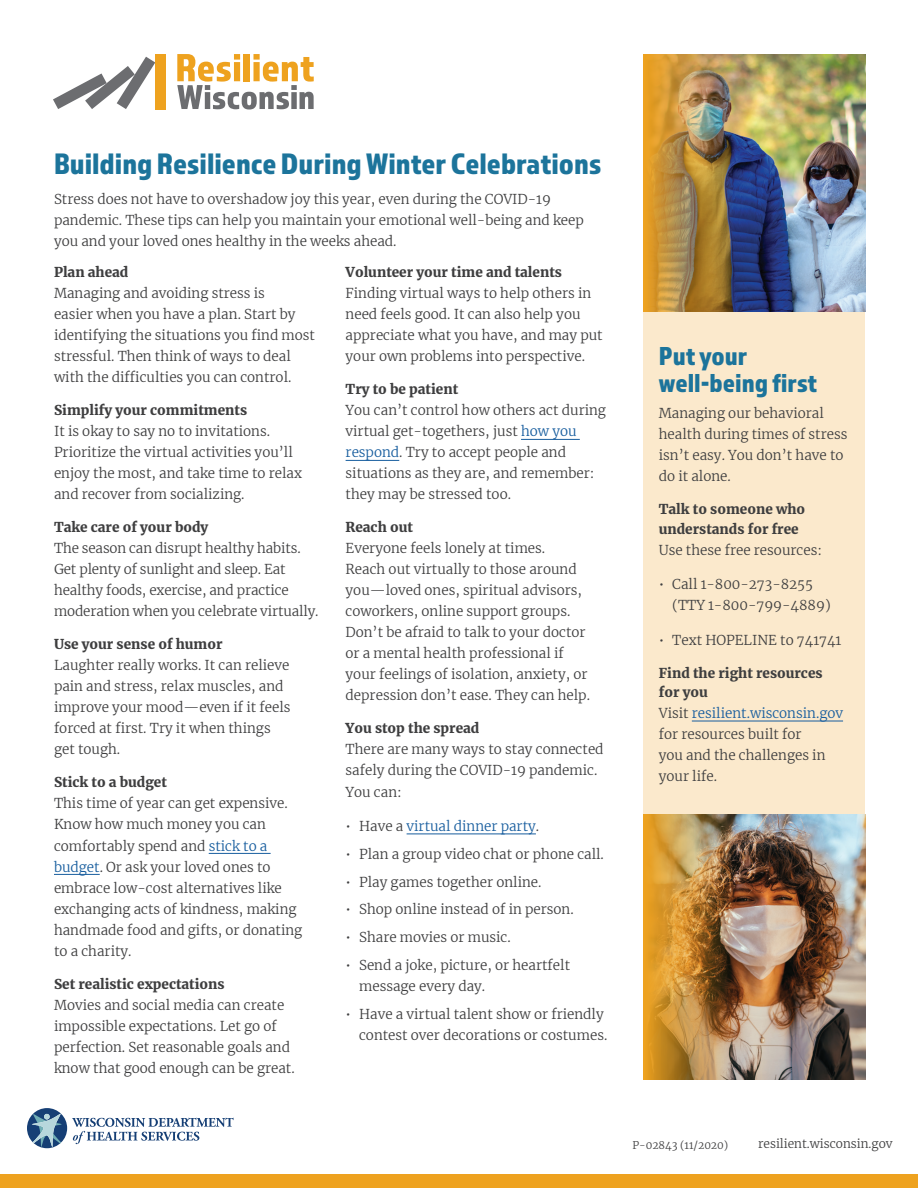
<style>
.page{position:relative;width:918px;height:1188px;background:#fff}
.page>*{position:absolute;margin:0;border:0;box-sizing:border-box;transform-origin:0 0}
.t1{font:30.75px "Almaq Refined";color:#1c749b}
.t2{font:27px/27px "Almaq Refined";color:#1c749b}
.t3{font:300 13.5px/21px "Merriweather";color:#3e3e3f}
.t4{font:900 13.5px/19.5px "Merriweather";color:#3e3e3f}
.t5{font:300 13.5px "Merriweather";color:#175d9e}
.t6{font:300 12px "Merriweather";color:#3e3e3f}
.t7{font:300 10.5px "Merriweather";color:#3e3e3f}
.s1{color:#175d9e}
.s2{color:#3e3e3f}
</style>
<div class="page">
<svg style="left:72px;top:1118px;width:162px;height:26px"></svg>
<div style="left:27px;top:1108px;width:40px;height:40px;background:#163f75;border-radius:50%"></div>
<svg style="left:32px;top:1113px;width:30px;height:34px"></svg>
<div style="left:0;top:1174px;width:918px;height:14px;background:#eea21f"></div>
<svg style="left:177px;top:54px;width:137px;height:56px"></svg>
<svg style="left:53px;top:57px;width:102px;height:52px"></svg>
<div style="left:155px;top:54px;width:11px;height:55px;background:#eea21f"></div>
<hr style="left:209px;top:853px;width:62px;height:1px;background:#175d9e">
<hr style="left:54px;top:874px;width:46px;height:1px;background:#175d9e">
<hr style="left:521px;top:439px;width:59px;height:1px;background:#175d9e">
<hr style="left:346px;top:460px;width:53px;height:1px;background:#175d9e">
<hr style="left:407px;top:834px;width:129px;height:1px;background:#175d9e">
<div style="left:644px;top:54px;width:221px;height:1005px;background:#fbe9cc"></div>
<hr style="left:692px;top:721px;width:151px;height:1px;background:#175d9e">
<img style="left:644px;top:54px;width:221px;height:258px">
<img style="left:644px;top:815px;width:221px;height:265px">
<h1 class="t1" style="left:54px;top:145px;width:549px">Building Resilience During Winter Celebrations</h1>
<p class="t3" style="left:54px;top:188px;width:531px">Stress does not have to overshadow joy this year, even during the COVID-19 pandemic. These tips can help you maintain your emotional well-being and keep you and your loved ones healthy in the weeks ahead.</p>
<p class="t4" style="left:54px;top:262px;width:76px">Plan ahead</p>
<p class="t3" style="left:54px;top:283px;width:263px">Managing and avoiding stress is<br>easier when you have a plan. Start by identifying the situations you find most stressful. Then think of ways to deal with the difficulties you can control.</p>
<p class="t4" style="left:54px;top:400px;width:195px">Simplify your commitments</p>
<p class="t3" style="left:54px;top:421px;width:250px">It is okay to say no to invitations.<br>Prioritize the virtual activities you’ll enjoy the most, and take time to relax and recover from socializing.</p>
<p class="t4" style="left:54px;top:517px;width:156px">Take care of your body</p>
<p class="t3" style="left:54px;top:538px;width:266px">The season can disrupt healthy habits.<br>Get plenty of sunlight and sleep. Eat healthy foods, exercise, and practice moderation when you celebrate virtually.</p>
<p class="t4" style="left:54px;top:634px;width:170px">Use your sense of humor</p>
<p class="t3" style="left:54px;top:655px;width:238px">Laughter really works. It can relieve pain and stress, relax muscles, and improve your mood—even if it feels forced at first. Try it when things get tough.</p>
<p class="t4" style="left:54px;top:772px;width:114px">Stick to a budget</p>
<p class="t3" style="left:54px;top:793px;width:250px">This time of year can get expensive.<br>Know how much money you can comfortably spend and <span class="s1">stick to a budget</span>. Or ask your loved ones to embrace low-cost alternatives like exchanging acts of kindness, making handmade food and gifts, or donating to a charity.</p>
<p class="t4" style="left:54px;top:973px;width:172px">Set realistic expectations</p>
<p class="t3" style="left:54px;top:994px;width:242px">Movies and social media can create impossible expectations. Let go of perfection. Set reasonable goals and know that good enough can be great.</p>
<p class="t4" style="left:346px;top:262px;width:218px">Volunteer your time and talents</p>
<p class="t3" style="left:346px;top:283px;width:259px">Finding virtual ways to help others in need feels good. It can also help you appreciate what you have, and may put your own problems into perspective.</p>
<p class="t4" style="left:346px;top:379px;width:114px">Try to be patient</p>
<p class="t3" style="left:346px;top:400px;width:262px">You can’t control how others act during virtual get-togethers, just <span class="s1">how you respond</span>. Try to accept people and situations as they are, and remember: they may be stressed too.</p>
<p class="t4" style="left:346px;top:517px;width:69px">Reach out</p>
<p class="t3" style="left:346px;top:538px;width:246px">Everyone feels lonely at times.<br>Reach out virtually to those around you—loved ones, spiritual advisors, coworkers, online support groups.<br>Don’t be afraid to talk to your doctor or a mental health professional if your feelings of isolation, anxiety, or depression don’t ease. They can help.</p>
<p class="t4" style="left:346px;top:718px;width:135px">You stop the spread</p>
<p class="t3" style="left:346px;top:739px;width:260px">There are many ways to stay connected safely during the COVID-19 pandemic.<br>You can:</p>
<p class="t5" style="left:346px;top:817px;width:195px"><span class="s2">• Have a</span> virtual dinner party<span class="s2">.</span></p>
<p class="t3" style="left:346px;top:843px;width:260px">• Plan a group video chat or phone call.</p>
<p class="t3" style="left:346px;top:871px;width:197px">• Play games together online.</p>
<p class="t3" style="left:346px;top:898px;width:230px">• Shop online instead of in person.</p>
<p class="t3" style="left:346px;top:926px;width:167px">• Share movies or music.</p>
<p class="t3" style="left:359px;top:954px;width:213px;text-indent:-14px">• Send a joke, picture, or heartfelt message every day.</p>
<p class="t3" style="left:346px;top:1003px;width:263px;text-align:right">• Have a virtual talent show or friendly contest over decorations or costumes.</p>
<h2 class="t2" style="left:659px;top:341px;width:160px">Put your well-being first</h2>
<p class="t3" style="left:659px;top:402px;width:190px">Managing our behavioral health during times of stress isn’t easy. You don’t have to do it alone.</p>
<p class="t4" style="left:659px;top:499px;width:148px">Talk to someone who understands for free</p>
<p class="t3" style="left:659px;top:539px;width:165px">Use these free resources:</p>
<p class="t3" style="left:672px;top:573px;width:160px;text-indent:-14px">• Call 1-800-273-8255 (TTY 1-800-799-4889)</p>
<p class="t3" style="left:659px;top:629px;width:184px">• Text HOPELINE to 741741</p>
<p class="t4" style="left:659px;top:662px;width:165px">Find the right resources for you</p>
<p class="t3" style="left:659px;top:702px;width:186px">Visit <span class="s1">resilient.wisconsin.gov </span>for resources built for<br>you and the challenges in your life.</p>
<p class="t7" style="left:632px;top:1138px;width:97px">P-02843 (11/2020)</p>
<p class="t6" style="left:758px;top:1136px;width:136px">resilient.wisconsin.gov</p>
</div>
